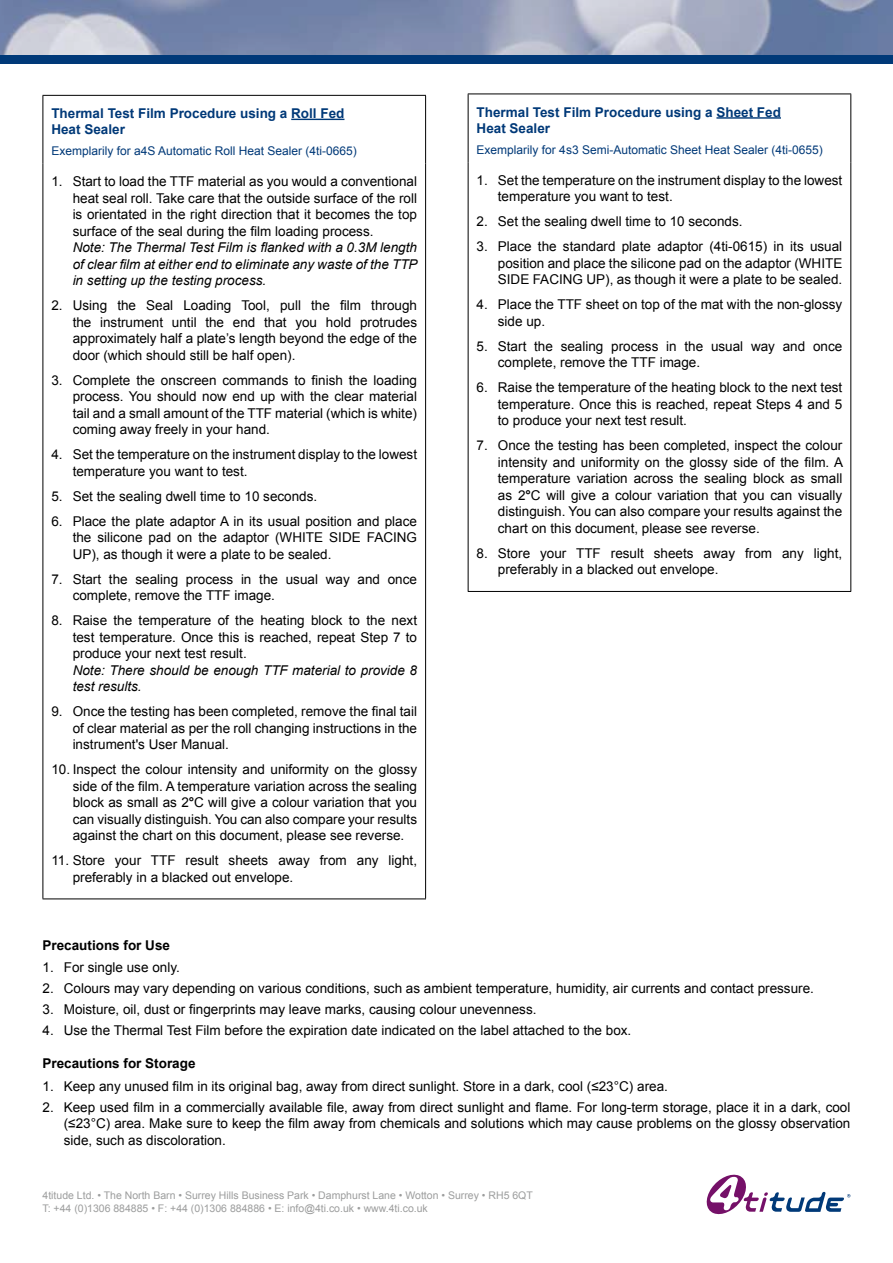
<style>
.page{position:relative;width:893px;height:1263px;background:#fff}
.page>*{position:absolute;margin:0;border:0;box-sizing:border-box;transform-origin:0 0}
.t1{font:13.5px/16.5px "Arial";color:#000;text-align:justify}
.t2{font:italic 13.5px/16.5px "Arial";color:#000;text-align:justify}
.t3{font:700 13.5px/16.5px "Arial";color:#003978}
.t4{font:700 13.5px "Arial";color:#000}
.t5{font:12px "Arial";color:#003978}
.t6{font:10.5px/12.6px "Arial";color:#9c9d9d}
.s1{font-weight:700}
</style>
<div class="page">
<svg style="left:707px;top:1175px;width:143px;height:39px"></svg>
<img style="left:0;top:0;width:893px;height:55px">
<div style="left:0;top:55px;width:893px;height:9px;background:#003978"></div>
<hr style="left:43px;top:95px;width:383px;height:1px;background:#000">
<hr style="left:43px;top:96px;width:1px;height:68px;background:#000">
<hr style="left:425px;top:96px;width:1px;height:68px;background:#000">
<hr style="left:43px;top:164px;width:1px;height:734px;background:#000">
<hr style="left:425px;top:164px;width:1px;height:734px;background:#000">
<hr style="left:43px;top:898px;width:383px;height:1px;background:#000">
<hr style="left:291px;top:119px;width:53px;height:1px;background:#003978">
<hr style="left:468px;top:94px;width:383px;height:1px;background:#000">
<hr style="left:468px;top:94px;width:1px;height:68px;background:#000">
<hr style="left:850px;top:94px;width:1px;height:68px;background:#000">
<hr style="left:468px;top:162px;width:1px;height:429px;background:#000">
<hr style="left:850px;top:162px;width:1px;height:429px;background:#000">
<hr style="left:468px;top:591px;width:383px;height:1px;background:#000">
<hr style="left:716px;top:117px;width:65px;height:2px;background:#003978">
<p class="t3" style="left:51px;top:105px;width:295px">Thermal Test Film Procedure using a Roll Fed<br>Heat Sealer</p>
<p class="t5" style="left:51px;top:143px;width:307px">Exemplarily for a4S Automatic Roll Heat Sealer (4ti-0665)</p>
<p class="t1" style="left:73px;top:173px;width:346px;text-indent:-21px">1. Start to load the TTF material as you would a conventional heat seal roll. Take care that the outside surface of the roll is orientated in the right direction that it becomes the top surface of the seal during the film loading process.</p>
<p class="t2" style="left:73px;top:239px;width:346px">Note: The Thermal Test Film is flanked with a 0.3M length of clear film at either end to eliminate any waste of the TTP in setting up the testing process.</p>
<p class="t1" style="left:73px;top:297px;width:346px;text-indent:-21px">2. Using the Seal Loading Tool, pull the film through the instrument until the end that you hold protrudes approximately half a plate’s length beyond the edge of the door (which should still be half open).</p>
<p class="t1" style="left:73px;top:372px;width:346px;text-indent:-21px">3. Complete the onscreen commands to finish the loading process. You should now end up with the clear material tail and a small amount of the TTF material (which is white) coming away freely in your hand.</p>
<p class="t1" style="left:73px;top:446px;width:346px;text-indent:-21px">4. Set the temperature on the instrument display to the lowest temperature you want to test.</p>
<p class="t1" style="left:51px;top:488px;width:267px">5. Set the sealing dwell time to 10 seconds.</p>
<p class="t1" style="left:73px;top:513px;width:346px;text-indent:-21px">6. Place the plate adaptor A in its usual position and place the silicone pad on the adaptor (WHITE SIDE FACING UP), as though it were a plate to be sealed.</p>
<p class="t1" style="left:73px;top:571px;width:346px;text-indent:-21px">7. Start the sealing process in the usual way and once complete, remove the TTF image.</p>
<p class="t1" style="left:73px;top:612px;width:346px;text-indent:-21px">8. Raise the temperature of the heating block to the next test temperature. Once this is reached, repeat Step 7 to produce your next test result.</p>
<p class="t2" style="left:73px;top:662px;width:346px">Note: There should be enough TTF material to provide 8 test results.</p>
<p class="t1" style="left:73px;top:703px;width:346px;text-indent:-21px">9. Once the testing has been completed, remove the final tail of clear material as per the roll changing instructions in the instrument's User Manual.</p>
<p class="t1" style="left:73px;top:761px;width:346px;text-indent:-21px">10. Inspect the colour intensity and uniformity on the glossy side of the film. A temperature variation across the sealing block as small as 2<span class="s1">°</span>C will give a colour variation that you can visually distinguish. You can also compare your results against the chart on this document, please see reverse.</p>
<p class="t1" style="left:73px;top:852px;width:346px;text-indent:-21px">11. Store your TTF result sheets away from any light, preferably in a blacked out envelope.</p>
<p class="t3" style="left:477px;top:104px;width:306px">Thermal Test Film Procedure using a Sheet Fed<br>Heat Sealer</p>
<p class="t5" style="left:477px;top:142px;width:348px">Exemplarily for 4s3 Semi-Automatic Sheet Heat Sealer (4ti-0655)</p>
<p class="t1" style="left:498px;top:172px;width:346px;text-indent:-21px">1. Set the temperature on the instrument display to the lowest temperature you want to test.</p>
<p class="t1" style="left:477px;top:213px;width:267px">2. Set the sealing dwell time to 10 seconds.</p>
<p class="t1" style="left:498px;top:238px;width:346px;text-indent:-21px">3. Place the standard plate adaptor (4ti-0615) in its usual position and place the silicone pad on the adaptor (WHITE SIDE FACING UP), as though it were a plate to be sealed.</p>
<p class="t1" style="left:498px;top:296px;width:346px;text-indent:-21px">4. Place the TTF sheet on top of the mat with the non-glossy side up.</p>
<p class="t1" style="left:498px;top:338px;width:346px;text-indent:-21px">5. Start the sealing process in the usual way and once complete, remove the TTF image.</p>
<p class="t1" style="left:498px;top:379px;width:346px;text-indent:-21px">6. Raise the temperature of the heating block to the next test temperature. Once this is reached, repeat Steps 4 and 5 to produce your next test result.</p>
<p class="t1" style="left:498px;top:437px;width:347px;text-indent:-21px">7. Once the testing has been completed, inspect the colour intensity and uniformity on the glossy side of the film. A temperature variation across the sealing block as small as 2<span class="s1">°</span>C will give a colour variation that you can visually distinguish. You can also compare your results against the chart on this document, please see reverse.</p>
<p class="t1" style="left:498px;top:545px;width:346px;text-indent:-21px">8. Store your TTF result sheets away from any light, preferably in a blacked out envelope.</p>
<p class="t4" style="left:43px;top:936px;width:129px">Precautions for Use</p>
<p class="t1" style="left:43px;top:959px;width:139px">1. For single use only.</p>
<p class="t1" style="left:43px;top:980px;width:773px">2. Colours may vary depending on various conditions, such as ambient temperature, humidity, air currents and contact pressure.</p>
<p class="t1" style="left:43px;top:1001px;width:495px">3. Moisture, oil, dust or fingerprints may leave marks, causing colour unevenness.</p>
<p class="t1" style="left:43px;top:1022px;width:590px">4. Use the Thermal Test Film before the expiration date indicated on the label attached to the box.</p>
<p class="t4" style="left:43px;top:1054px;width:155px">Precautions for Storage</p>
<p class="t1" style="left:43px;top:1078px;width:627px">1. Keep any unused film in its original bag, away from direct sunlight. Store in a dark, cool (≤23°C) area.</p>
<p class="t1" style="left:64px;top:1099px;width:788px;text-indent:-21px">2. Keep used film in a commercially available file, away from direct sunlight and flame. For long-term storage, place it in a dark, cool (≤23°C) area. Make sure to keep the film away from chemicals and solutions which may cause problems on the glossy observation side, such as discoloration.</p>
<p class="t6" style="left:43px;top:1189px;width:492px">4titude Ltd. • The North Barn • Surrey Hills Business Park • Damphurst Lane • Wotton • Surrey • RH5 6QT<br>T: +44 (0)1306 884885 • F: +44 (0)1306 884886 • E: info@4ti.co.uk • www.4ti.co.uk</p>
</div>
